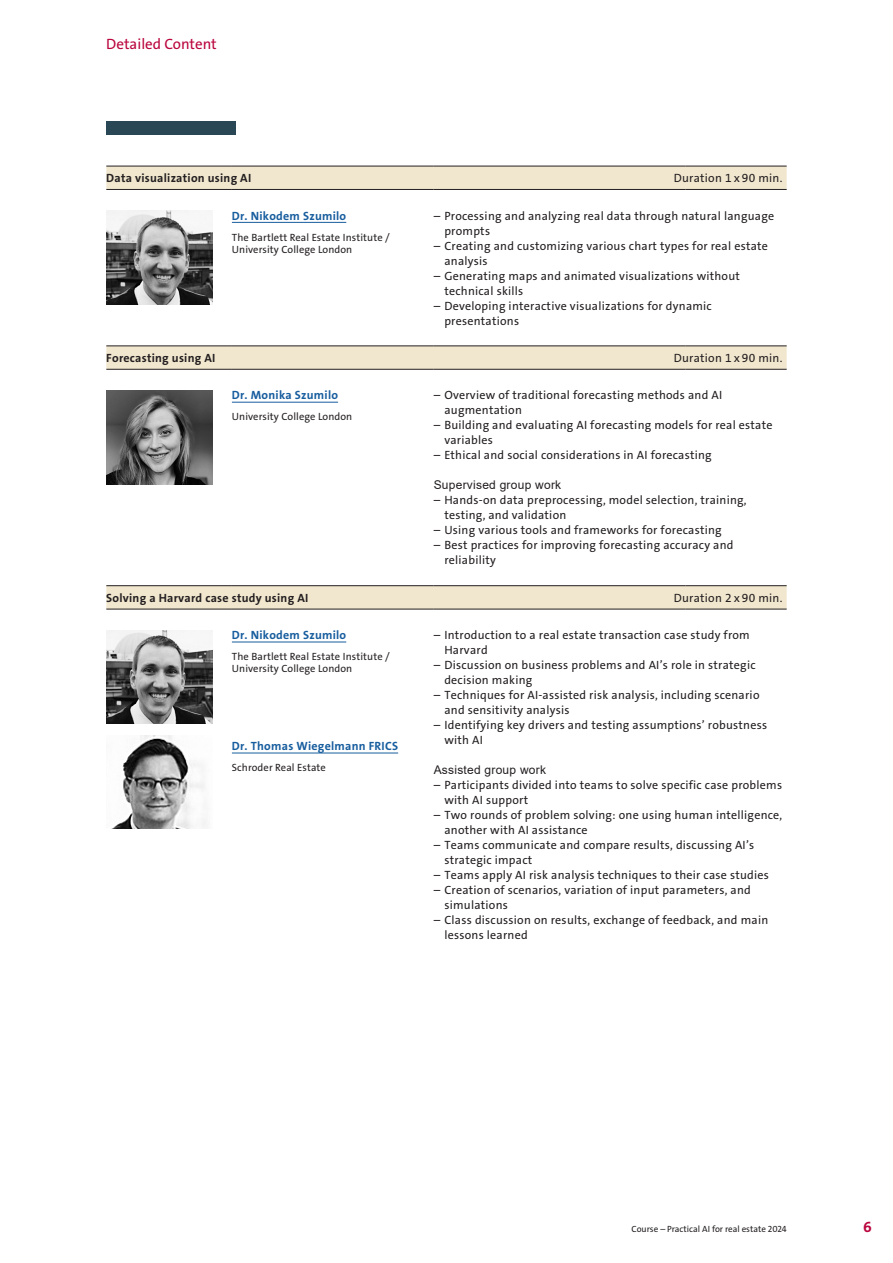
<style>
.page{position:relative;width:893px;height:1263px;background:#fff}
.page>*{position:absolute;margin:0;border:0;box-sizing:border-box;transform-origin:0 0}
._05_Rubrik{font:15px "The Sans LP5 Plain";color:#ba053d}
.t1{font:15px "The Sans LP7 Bld";color:#ba053d}
.Tabelle_Text{font:12px/15px "The Sans LP5 Plain";letter-spacing:.02em;color:#231f20}
.Tabelle_Titel_Text{font:12px "The Sans LP7 Bld";letter-spacing:.02em;color:#231f20}
.Tabelle_Titel_Text-2{font:12px "The Sans LP7 Bld";letter-spacing:.02em;color:#175d9e}
.Tabelle_Text-2{font:12px "Arial";letter-spacing:.02em;color:#231f20}
.Tabelle_TheSans_Plain_7_9{font:12px "The Sans LP7 Bld";letter-spacing:.02em;color:#175d9e}
.Tabelle_TheSans_Plain_7_9-2{font:10.5px "The Sans LP5 Plain";letter-spacing:.01em;color:#231f20}
.t2{font:9px "The Sans LP5 Plain";color:#231f20}
</style>
<div class="page">
<div style="left:106px;top:121px;width:130px;height:14px;background:#2a4756"></div>
<svg style="left:106px;top:167px;width:681px;height:442px"></svg>
<hr style="left:106px;top:189px;width:126px;height:1px;background:#231f20">
<hr style="left:232px;top:189px;width:202px;height:1px;background:#231f20">
<hr style="left:434px;top:189px;width:252px;height:1px;background:#231f20">
<hr style="left:686px;top:189px;width:101px;height:1px;background:#231f20">
<hr style="left:106px;top:369px;width:126px;height:1px;background:#231f20">
<hr style="left:232px;top:369px;width:202px;height:1px;background:#231f20">
<hr style="left:434px;top:369px;width:252px;height:1px;background:#231f20">
<hr style="left:686px;top:369px;width:101px;height:1px;background:#231f20">
<hr style="left:106px;top:609px;width:126px;height:1px;background:#231f20">
<hr style="left:232px;top:609px;width:202px;height:1px;background:#231f20">
<hr style="left:434px;top:609px;width:252px;height:1px;background:#231f20">
<hr style="left:686px;top:609px;width:101px;height:1px;background:#231f20">
<hr style="left:106px;top:166px;width:126px;height:1px;background:#231f20">
<hr style="left:232px;top:166px;width:202px;height:1px;background:#231f20">
<hr style="left:434px;top:166px;width:252px;height:1px;background:#231f20">
<hr style="left:686px;top:166px;width:101px;height:1px;background:#231f20">
<hr style="left:106px;top:346px;width:126px;height:1px;background:#231f20">
<hr style="left:232px;top:346px;width:202px;height:1px;background:#231f20">
<hr style="left:434px;top:346px;width:252px;height:1px;background:#231f20">
<hr style="left:686px;top:346px;width:101px;height:1px;background:#231f20">
<hr style="left:106px;top:585px;width:126px;height:1px;background:#231f20">
<hr style="left:232px;top:585px;width:202px;height:1px;background:#231f20">
<hr style="left:434px;top:585px;width:252px;height:1px;background:#231f20">
<hr style="left:686px;top:585px;width:101px;height:1px;background:#231f20">
<img style="left:106px;top:211px;width:107px;height:93px">
<hr style="left:232px;top:222px;width:114px;height:1px;background:#175d9e">
<img style="left:106px;top:390px;width:107px;height:94px">
<hr style="left:232px;top:402px;width:106px;height:1px;background:#175d9e">
<img style="left:106px;top:630px;width:107px;height:94px">
<img style="left:111px;top:735px;width:96px;height:94px">
<hr style="left:232px;top:642px;width:114px;height:1px;background:#175d9e">
<hr style="left:232px;top:753px;width:166px;height:1px;background:#175d9e">
<p class="_05_Rubrik" style="left:106px;top:35px;width:112px">Detailed Content</p>
<p class="Tabelle_Titel_Text" style="left:106px;top:170px;width:146px">Data visualization using AI</p>
<p class="Tabelle_Text" style="left:674px;top:171px;width:110px">Duration 1 x 90 min.</p>
<p class="Tabelle_Titel_Text-2" style="left:232px;top:208px;width:116px">Dr. Nikodem Szumilo</p>
<p class="Tabelle_TheSans_Plain_7_9-2" style="left:232px;top:230px;width:159px">The Bartlett Real Estate Institute /</p>
<p class="Tabelle_TheSans_Plain_7_9-2" style="left:232px;top:242px;width:122px">University College London</p>
<p class="Tabelle_Text" style="left:444px;top:208px;width:331px;text-indent:-11px">– Processing and analyzing real data through natural language prompts</p>
<p class="Tabelle_Text" style="left:444px;top:238px;width:325px;text-indent:-11px">– Creating and customizing various chart types for real estate analysis</p>
<p class="Tabelle_Text" style="left:444px;top:268px;width:297px;text-indent:-11px">– Generating maps and animated visualizations without technical skills</p>
<p class="Tabelle_Text" style="left:444px;top:298px;width:269px;text-indent:-11px">– Developing interactive visualizations for dynamic presentations</p>
<p class="Tabelle_Titel_Text" style="left:106px;top:350px;width:111px">Forecasting using AI</p>
<p class="Tabelle_Text" style="left:674px;top:350px;width:110px">Duration 1 x 90 min.</p>
<p class="Tabelle_TheSans_Plain_7_9" style="left:232px;top:388px;width:108px">Dr. Monika Szumilo</p>
<p class="Tabelle_TheSans_Plain_7_9-2" style="left:232px;top:410px;width:122px">University College London</p>
<p class="Tabelle_Text" style="left:444px;top:388px;width:279px;text-indent:-11px">– Overview of traditional forecasting methods and AI augmentation</p>
<p class="Tabelle_Text" style="left:444px;top:418px;width:330px;text-indent:-11px">– Building and evaluating AI forecasting models for real estate variables</p>
<p class="Tabelle_Text" style="left:434px;top:448px;width:280px">– Ethical and social considerations in AI forecasting</p>
<p class="Tabelle_Text-2" style="left:434px;top:477px;width:129px">Supervised group work</p>
<p class="Tabelle_Text" style="left:444px;top:493px;width:304px;text-indent:-11px">– Hands-on data preprocessing, model selection, training, testing, and validation</p>
<p class="Tabelle_Text" style="left:434px;top:523px;width:289px">– Using various tools and frameworks for forecasting</p>
<p class="Tabelle_Text" style="left:444px;top:538px;width:291px;text-indent:-11px">– Best practices for improving forecasting accuracy and reliability</p>
<p class="Tabelle_Titel_Text" style="left:106px;top:590px;width:204px">Solving a Harvard case study using AI</p>
<p class="Tabelle_Text" style="left:674px;top:590px;width:110px">Duration 2 x 90 min.</p>
<p class="Tabelle_Titel_Text-2" style="left:232px;top:627px;width:116px">Dr. Nikodem Szumilo</p>
<p class="Tabelle_TheSans_Plain_7_9-2" style="left:232px;top:650px;width:159px">The Bartlett Real Estate Institute /</p>
<p class="Tabelle_TheSans_Plain_7_9-2" style="left:232px;top:662px;width:122px">University College London</p>
<p class="Tabelle_Text" style="left:444px;top:628px;width:307px;text-indent:-11px">– Introduction to a real estate transaction case study from<br>Harvard</p>
<p class="Tabelle_Text" style="left:444px;top:658px;width:313px;text-indent:-11px">– Discussion on business problems and AI’s role in strategic decision making</p>
<p class="Tabelle_Text" style="left:444px;top:688px;width:317px;text-indent:-11px">– Techniques for AI-assisted risk analysis, including scenario and sensitivity analysis</p>
<p class="Tabelle_Text" style="left:444px;top:718px;width:324px;text-indent:-11px">– Identifying key drivers and testing assumptions’ robustness with AI</p>
<p class="Tabelle_Text-2" style="left:434px;top:762px;width:114px">Assisted group work</p>
<p class="Tabelle_Text" style="left:444px;top:778px;width:339px;text-indent:-11px">– Participants divided into teams to solve specific case problems with AI support</p>
<p class="Tabelle_Text" style="left:444px;top:808px;width:339px;text-indent:-11px">– Two rounds of problem solving: one using human intelligence, another with AI assistance</p>
<p class="Tabelle_Text" style="left:444px;top:838px;width:311px;text-indent:-11px">– Teams communicate and compare results, discussing AI’s strategic impact</p>
<p class="Tabelle_Text" style="left:434px;top:868px;width:337px">– Teams apply AI risk analysis techniques to their case studies</p>
<p class="Tabelle_Text" style="left:444px;top:883px;width:308px;text-indent:-11px">– Creation of scenarios, variation of input parameters, and simulations</p>
<p class="Tabelle_Text" style="left:444px;top:913px;width:325px;text-indent:-11px">– Class discussion on results, exchange of feedback, and main lessons learned</p>
<p class="Tabelle_Titel_Text-2" style="left:232px;top:738px;width:168px">Dr. Thomas Wiegelmann FRICS</p>
<p class="Tabelle_TheSans_Plain_7_9-2" style="left:232px;top:761px;width:95px">Schroder Real Estate</p>
<p class="t2" style="left:632px;top:1223px;width:157px">Course – Practical AI for real estate 2024</p>
<p class="t1" style="left:863px;top:1217px;width:10px">6</p>
</div>
